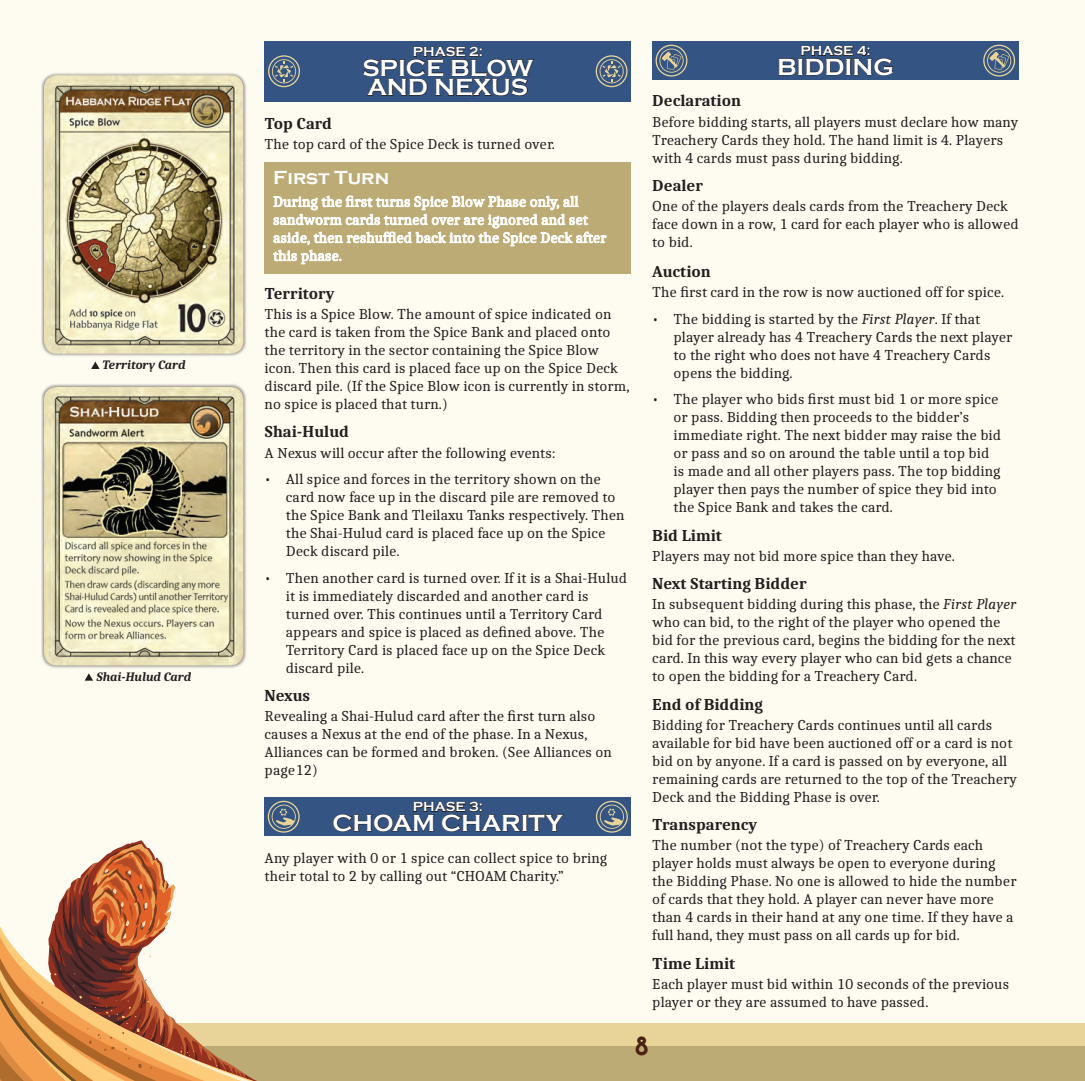
<style>
.page{position:relative;width:1085px;height:1081px;background:#fff}
.page>*{position:absolute;margin:0;border:0;box-sizing:border-box;transform-origin:0 0}
.t1{font:27px "Advokat Modern";color:#4b2112}
.t2{font:700 24px/19.5px "Copperplate Gothic";color:#fff}
.t3{font:700 19.5px "Copperplate Gothic";color:#fff}
.t4{font:700 16.5px "Caladea";color:#231f20}
.t5{font:15px/18px "Caladea";letter-spacing:.005em;color:#231f20}
.t6{font:15px/18px "Caladea";letter-spacing:.005em;color:#fff}
.t7{font:700 13.5px "Copperplate Gothic";color:#fff}
.t8{font:italic 700 12.75px "Caladea";letter-spacing:.005em;color:#231f20}
.s1{font-style:italic}
</style>
<div class="page">
<div style="left:0;top:0;width:1084px;height:1080px;background:#fefbf1"></div>
<div style="left:0;top:1022px;width:1084px;height:58px;background:#e8d498"></div>
<div style="left:0;top:1045px;width:1084px;height:35px;background:#bdab75"></div>
<div style="left:264px;top:162px;width:367px;height:111px;background:#bdab75"></div>
<div style="left:264px;top:41px;width:367px;height:60px;background:#345483"></div>
<div style="left:652px;top:41px;width:366px;height:39px;background:#345483"></div>
<div style="left:264px;top:797px;width:367px;height:38px;background:#345483"></div>
<svg style="left:273px;top:195px;width:334px;height:69px"></svg>
<svg style="left:363px;top:46px;width:171px;height:50px"></svg>
<svg style="left:778px;top:45px;width:114px;height:30px"></svg>
<svg style="left:333px;top:801px;width:230px;height:30px"></svg>
<div style="left:41px;top:72px;width:205px;height:285px;background:#231f20;opacity:.5"></div>
<img style="left:44px;top:75px;width:199px;height:278px">
<div style="left:41px;top:383px;width:205px;height:286px;background:#231f20;opacity:.5"></div>
<img style="left:44px;top:387px;width:199px;height:278px">
<svg style="left:91px;top:361px;width:9px;height:8px"></svg>
<svg style="left:85px;top:673px;width:8px;height:7px"></svg>
<svg style="left:655px;top:45px;width:32px;height:32px"></svg>
<svg style="left:983px;top:45px;width:31px;height:32px"></svg>
<svg style="left:268px;top:800px;width:31px;height:32px"></svg>
<svg style="left:596px;top:800px;width:31px;height:32px"></svg>
<svg style="left:268px;top:55px;width:32px;height:32px"></svg>
<svg style="left:595px;top:55px;width:32px;height:32px"></svg>
<svg style="left:0;top:843px;width:347px;height:238px"></svg>
<p class="t8" style="left:102px;top:357px;width:85px">Territory Card</p>
<p class="t8" style="left:96px;top:668px;width:96px">Shai-Hulud Card</p>
<p class="t7" style="left:413px;top:44px;width:72px">PHASE 2:</p>
<h2 class="t2" style="left:362px;top:58px;width:172px">SPICE BLOW<br>AND NEXUS</h2>
<p class="t4" style="left:264px;top:113px;width:69px">Top Card</p>
<p class="t5" style="left:264px;top:135px;width:292px">The top card of the Spice Deck is turned over.</p>
<h3 class="t3" style="left:273px;top:167px;width:118px">First Turn</h3>
<p class="t6" style="left:273px;top:192px;width:335px">During the first turns Spice Blow Phase only, all sandworm cards turned over are ignored and set aside, then reshuffled back into the Spice Deck after this phase.</p>
<p class="t4" style="left:264px;top:283px;width:71px">Territory</p>
<p class="t5" style="left:264px;top:304px;width:366px">This is a Spice Blow. The amount of spice indicated on the card is taken from the Spice Bank and placed onto the territory in the sector containing the Spice Blow icon. Then this card is placed face up on the Spice Deck discard pile. (If the Spice Blow icon is currently in storm, no spice is placed that turn.)</p>
<p class="t4" style="left:264px;top:421px;width:86px">Shai-Hulud</p>
<p class="t5" style="left:264px;top:443px;width:293px">A Nexus will occur after the following events:</p>
<p class="t5" style="left:286px;top:469px;width:340px;text-indent:-21px">• All spice and forces in the territory shown on the card now face up in the discard pile are removed to the Spice Bank and Tleilaxu Tanks respectively. Then the Shai-Hulud card is placed face up on the Spice Deck discard pile.</p>
<p class="t5" style="left:286px;top:568px;width:343px;text-indent:-21px">• Then another card is turned over. If it is a Shai‑Hulud it is immediately discarded and another card is turned over. This continues until a Territory Card appears and spice is placed as defined above. The Territory Card is placed face up on the Spice Deck discard pile.</p>
<p class="t4" style="left:264px;top:685px;width:47px">Nexus</p>
<p class="t5" style="left:264px;top:706px;width:348px">Revealing a Shai-Hulud card after the first turn also causes a Nexus at the end of the phase. In a Nexus, Alliances can be formed and broken. (See Alliances on page12)</p>
<p class="t7" style="left:413px;top:799px;width:72px">PHASE 3:</p>
<h2 class="t2" style="left:332px;top:813px;width:232px">CHOAM CHARITY</h2>
<p class="t5" style="left:264px;top:848px;width:344px">Any player with 0 or 1 spice can collect spice to bring their total to 2 by calling out “CHOAM Charity.”</p>
<p class="t7" style="left:800px;top:43px;width:72px">PHASE 4:</p>
<h2 class="t2" style="left:777px;top:57px;width:118px">BIDDING</h2>
<p class="t4" style="left:652px;top:91px;width:90px">Declaration</p>
<p class="t5" style="left:652px;top:112px;width:367px">Before bidding starts, all players must declare how many<br>Treachery Cards they hold. The hand limit is 4. Players with 4 cards must pass during bidding.</p>
<p class="t4" style="left:652px;top:175px;width:52px">Dealer</p>
<p class="t5" style="left:652px;top:197px;width:368px">One of the players deals cards from the Treachery Deck face down in a row, 1 card for each player who is allowed to bid.</p>
<p class="t4" style="left:652px;top:261px;width:60px">Auction</p>
<p class="t5" style="left:652px;top:283px;width:353px">The first card in the row is now auctioned off for spice.</p>
<p class="t5" style="left:673px;top:309px;width:340px;text-indent:-21px">• The bidding is started by the <span class="s1">First Player</span>. If that player already has 4 Treachery Cards the next player to the right who does not have 4 Treachery Cards opens the bidding.</p>
<p class="t5" style="left:673px;top:390px;width:329px;text-indent:-21px">• The player who bids first must bid 1 or more spice or pass. Bidding then proceeds to the bidder’s immediate right. The next bidder may raise the bid or pass and so on around the table until a top bid is made and all other players pass. The top bidding player then pays the number of spice they bid into the Spice Bank and takes the card.</p>
<p class="t4" style="left:652px;top:525px;width:71px">Bid Limit</p>
<p class="t5" style="left:652px;top:546px;width:304px">Players may not bid more spice than they have.</p>
<p class="t4" style="left:652px;top:573px;width:156px">Next Starting Bidder</p>
<p class="t5" style="left:652px;top:595px;width:365px">In subsequent bidding during this phase, the <span class="s1">First Player </span>who can bid, to the right of the player who opened the bid for the previous card, begins the bidding for the next card. In this way every player who can bid gets a chance to open the bidding for a Treachery Card.</p>
<p class="t4" style="left:652px;top:694px;width:112px">End of Bidding</p>
<p class="t5" style="left:652px;top:715px;width:366px">Bidding for Treachery Cards continues until all cards available for bid have been auctioned off or a card is not bid on by anyone. If a card is passed on by everyone, all remaining cards are returned to the top of the Treachery Deck and the Bidding Phase is over.</p>
<p class="t4" style="left:652px;top:814px;width:106px">Transparency</p>
<p class="t5" style="left:652px;top:835px;width:366px">The number (not the type) of Treachery Cards each player holds must always be open to everyone during the Bidding Phase. No one is allowed to hide the number of cards that they hold. A player can never have more than 4 cards in their hand at any one time. If they have a full hand, they must pass on all cards up for bid.</p>
<p class="t4" style="left:652px;top:952px;width:84px">Time Limit</p>
<p class="t5" style="left:652px;top:974px;width:358px">Each player must bid within 10 seconds of the previous player or they are assumed to have passed.</p>
<h1 class="t1" style="left:635px;top:1031px;width:15px">8</h1>
</div>
